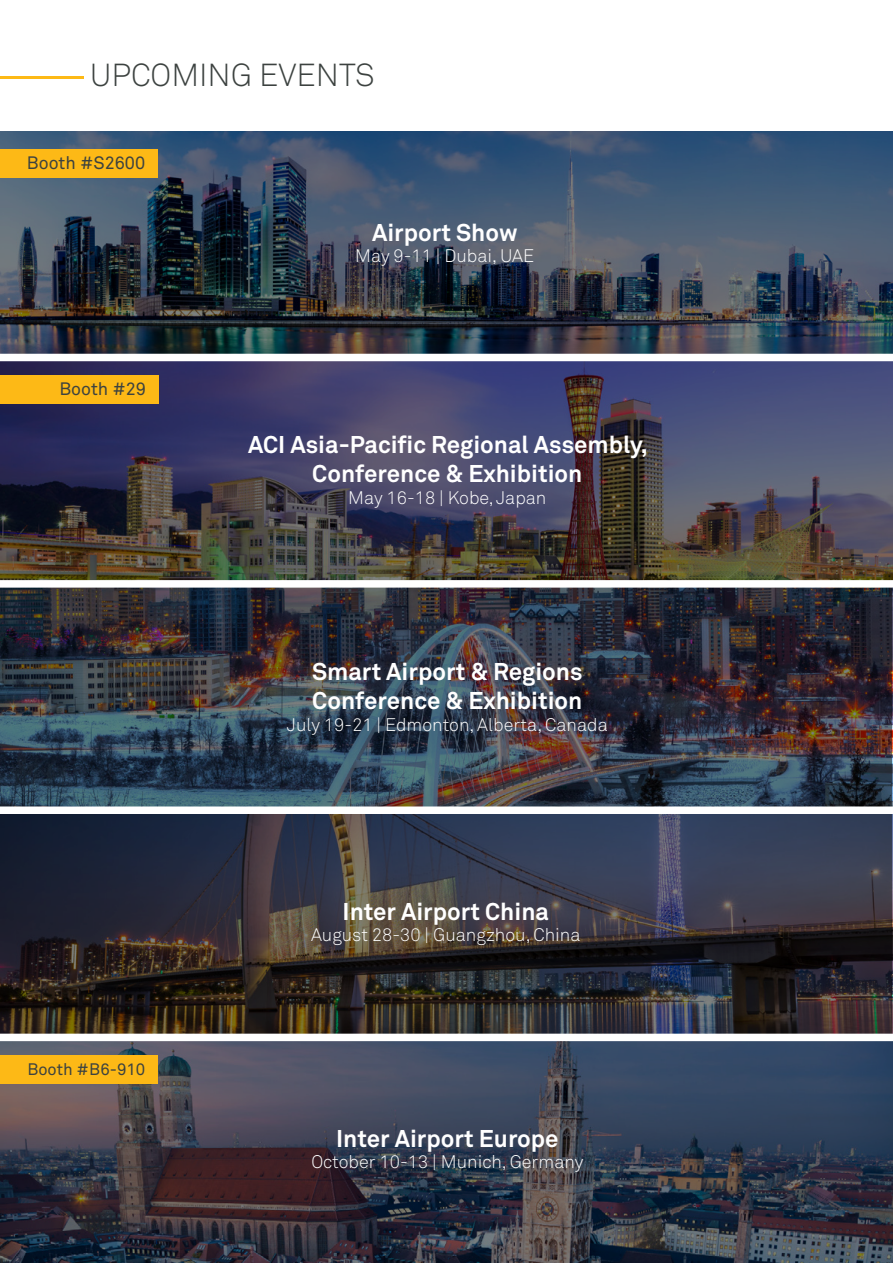
<style>
.page{position:relative;width:893px;height:1263px;background:#fff}
.page>*{position:absolute;margin:0;border:0;box-sizing:border-box;transform-origin:0 0}
.t1{font:300 31.5px "Akkurat Pro";color:#3c4240}
.t2{font:700 24px/28.8px "Akkurat Pro";color:#fff}
.t3{font:300 18px "Akkurat Pro";color:#fff}
.t4{font:17.85px "Akkurat Pro";color:#3c4240}
.t5{font:16.5px "Akkurat Pro";color:#3c4240}
</style>
<div class="page">
<hr style="left:0;top:77px;width:84px;height:2px;background:#fdb916">
<img style="left:0;top:588px;width:892px;height:218px">
<svg style="left:0;top:1041px;width:893px;height:222px;background:#3b3e4e"></svg>
<div style="left:0;top:1055px;width:157px;height:29px;background:#fdb916"></div>
<img style="left:0;top:361px;width:893px;height:219px">
<img style="left:0;top:814px;width:892px;height:220px">
<img style="left:0;top:131px;width:893px;height:223px">
<div style="left:0;top:149px;width:157px;height:28px;background:#fdb916"></div>
<div style="left:0;top:375px;width:158px;height:29px;background:#fdb916"></div>
<h1 class="t1" style="left:90px;top:57px;width:287px">UPCOMING EVENTS</h1>
<p class="t4" style="left:27px;top:153px;width:120px">Booth #S2600</p>
<p class="t4" style="left:59px;top:379px;width:88px">Booth #29</p>
<p class="t5" style="left:27px;top:1059px;width:119px">Booth #B6-910</p>
<p class="t2" style="left:372px;top:218px;width:147px">Airport Show</p>
<p class="t3" style="left:355px;top:245px;width:181px">May 9-11 | Dubai, UAE</p>
<p class="t2" style="left:248px;top:430px;width:401px;text-align:center">ACI Asia-Pacific Regional Assembly,<br>Conference &amp; Exhibition</p>
<p class="t3" style="left:348px;top:487px;width:200px">May 16-18 | Kobe, Japan</p>
<p class="t2" style="left:312px;top:657px;width:272px">Smart Airport &amp; Regions<br>Conference &amp; Exhibition</p>
<p class="t3" style="left:287px;top:713px;width:322px">July 19-21 | Edmonton, Alberta, Canada</p>
<p class="t2" style="left:343px;top:897px;width:208px">Inter Airport China</p>
<p class="t3" style="left:311px;top:924px;width:271px">August 28-30 | Guangzhou, China</p>
<p class="t2" style="left:336px;top:1123px;width:224px">Inter Airport Europe</p>
<p class="t3" style="left:311px;top:1151px;width:274px">October 10-13 | Munich, Germany</p>
</div>
